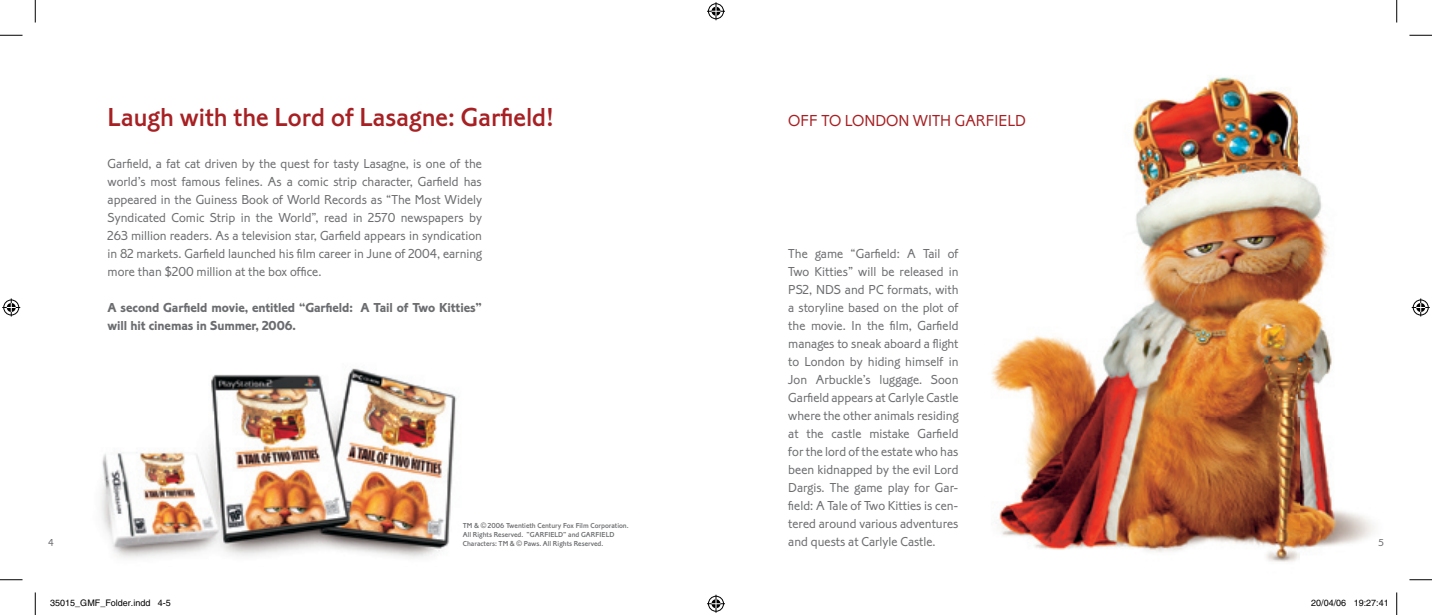
<style>
.page{position:relative;width:1432px;height:615px;background:#fff}
.page>*{position:absolute;margin:0;border:0;box-sizing:border-box;transform-origin:0 0}
.t1{font:27px "Corinthian Medium Plain";color:#a72023}
.t2{font:16.5px "Corinthian Light Plain";color:#a72023}
.t3{font:13.5px/18px "Corinthian Light Plain";color:#6c6d70;text-align:justify}
.t4{font:13.5px/18px "Corinthian Bold Plain";letter-spacing:-.005em;color:#6c6d70}
.t5{font:10.5px "Corinthian Light Plain";color:#6c6d70}
.t6{font:9px "Helvetica";color:#000}
.t7{font:7.5px/9px "Corinthian Medium Plain";color:#6c6d70}
.s1{font-family:"Arial"}
</style>
<div class="page">
<img style="left:991px;top:75px;width:383px;height:487px">
<img style="left:100px;top:368px;width:357px;height:190px">
<svg style="left:0;top:35px;width:23px;height:1px"></svg>
<svg style="left:1409px;top:35px;width:22px;height:1px"></svg>
<svg style="left:0;top:579px;width:23px;height:1px"></svg>
<svg style="left:1409px;top:579px;width:22px;height:1px"></svg>
<svg style="left:35px;top:0;width:1px;height:23px"></svg>
<svg style="left:35px;top:592px;width:1px;height:23px"></svg>
<svg style="left:1396px;top:0;width:1px;height:23px"></svg>
<svg style="left:1396px;top:592px;width:1px;height:23px"></svg>
<svg style="left:707px;top:2px;width:18px;height:18px"></svg>
<svg style="left:707px;top:595px;width:18px;height:18px"></svg>
<svg style="left:2px;top:298px;width:18px;height:18px"></svg>
<svg style="left:1411px;top:298px;width:18px;height:18px"></svg>
<h1 class="t1" style="left:108px;top:101px;width:447px">Laugh with the Lord of Lasagne: Garfield!</h1>
<p class="t2" style="left:788px;top:110px;width:239px">OFF TO LONDON WITH GARFIELD</p>
<p class="t3" style="left:108px;top:154px;width:376px">Garfield, a fat cat driven by the quest for tasty Lasagne, is one of the world’s most famous felines. As a comic strip character, Garfield has appeared in the Guiness Book of World Records as “The Most Widely Syndicated Comic Strip in the World”, read in 2570 newspapers by 263 million readers. As a television star, Garfield appears in syndication in 82 markets. Garfield launched his film career in June of 2004, earning more than $200 million at the box office.</p>
<p class="t4" style="left:108px;top:298px;width:376px">A second Garfield movie, entitled “Garfield: A Tail of Two Kitties” will hit cinemas in Summer, 2006.</p>
<p class="t3" style="left:788px;top:244px;width:172px">The game “Garfield: A Tail of Two Kitties” will be released in PS2, NDS and PC formats, with a storyline based on the plot of the movie. In the film, Garfield manages to sneak aboard a flight to London by hiding himself in Jon Arbuckle’s luggage. Soon Garfield appears at Carlyle Castle where the other animals residing at the castle mistake Garfield for the lord of the estate who has been kidnapped by the evil Lord Dargis. The game play for Gar&shy;field: A Tale of Two Kitties is cen&shy;tered around various adventures and quests at Carlyle Castle.</p>
<p class="t7" style="left:463px;top:520px;width:167px">TM &amp; <span class="s1">©</span> 2006 Twentieth Century Fox Film Corporation.<br>All Rights Reserved. ”GARFIELD” and GARFIELD<br>Characters: TM &amp; <span class="s1">©</span> Paws. All Rights Reserved.</p>
<p class="t5" style="left:48px;top:536px;width:7px">4</p>
<p class="t5" style="left:1378px;top:536px;width:7px">5</p>
<p class="t6" style="left:50px;top:597px;width:122px">35015_GMF_Folder.indd 4-5</p>
<p class="t6" style="left:1310px;top:597px;width:79px">20/04/06 19:27:41</p>
</div>
